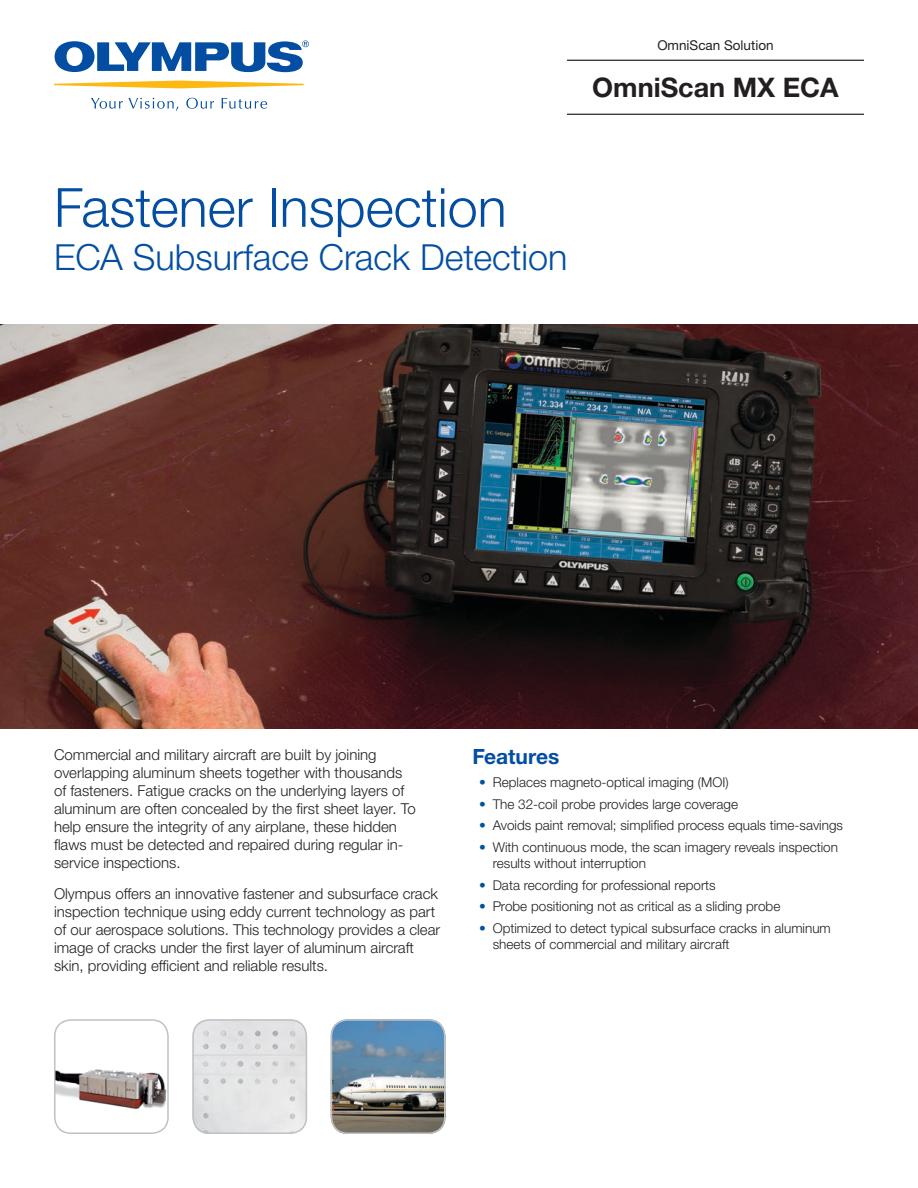
<style>
.page{position:relative;width:918px;height:1188px;background:#fff}
.page>*{position:absolute;margin:0;border:0;box-sizing:border-box;transform-origin:0 0}
.Cover_Title_1{font:300 54px "Helvetica Neue LTW1 G";color:#034ea2}
.Title_1{font:300 36px "Helvetica Neue LTW1 G";color:#034ea2}
.Title_0{font:700 27px "Helvetica Neue LTW1 G";color:#231f20}
.Title_2{font:700 21px "Helvetica Neue LTW1 G";color:#034ea2}
.Text{font:300 15px/18px "Helvetica Neue LTW1 G";color:#231f20}
.t1{font:300 13.5px/16.2px "Helvetica Neue LTW1 G";color:#231f20}
.Title_00{font:13.5px "Helvetica Neue LTW1 G";color:#231f20}
.s1{color:#00539b}
</style>
<div class="page">
<svg style="left:54px;top:81px;width:250px;height:7px"></svg>
<svg style="left:91px;top:98px;width:87px;height:13px"></svg>
<svg style="left:186px;top:98px;width:28px;height:11px"></svg>
<svg style="left:222px;top:98px;width:45px;height:11px"></svg>
<svg style="left:55px;top:41px;width:254px;height:31px"></svg>
<img style="left:0;top:324px;width:918px;height:405px">
<img style="left:56px;top:1022px;width:111px;height:112px">
<div style="left:54px;top:1019px;width:115px;height:115px;border:2px solid #bfc1c3;border-radius:16px"></div>
<img style="left:195px;top:1021px;width:112px;height:113px">
<div style="left:192px;top:1019px;width:115px;height:115px;border:2px solid #bfc1c3;border-radius:16px"></div>
<img style="left:331px;top:1021px;width:113px;height:113px">
<div style="left:331px;top:1019px;width:115px;height:115px;border:2px solid #bfc1c3;border-radius:16px"></div>
<hr style="left:567px;top:60px;width:297px;height:1px;background:#231f20">
<hr style="left:567px;top:114px;width:297px;height:1px;background:#231f20">
<p class="Title_00" style="left:657px;top:37px;width:118px">OmniScan Solution</p>
<p class="Title_0" style="left:592px;top:71px;width:248px">OmniScan MX ECA</p>
<p class="Cover_Title_1" style="left:54px;top:175px;width:454px">Fastener Inspection</p>
<p class="Title_1" style="left:54px;top:235px;width:515px">ECA Subsurface Crack Detection</p>
<p class="Text" style="left:54px;top:746px;width:363px">Commercial and military aircraft are built by joining overlapping aluminum sheets together with thousands of fasteners. Fatigue cracks on the underlying layers of aluminum are often concealed by the first sheet layer. To help ensure the integrity of any airplane, these hidden flaws must be detected and repaired during regular in&shy;service inspections.</p>
<p class="Text" style="left:54px;top:885px;width:388px">Olympus offers an innovative fastener and subsurface crack inspection technique using eddy current technology as part of our aerospace solutions. This technology provides a clear image of cracks under the first layer of aluminum aircraft skin, providing efficient and reliable results.</p>
<p class="Title_2" style="left:472px;top:744px;width:88px">Features</p>
<p class="t1" style="left:479px;top:774px;width:251px"><span class="s1">•</span> Replaces magneto-optical imaging (MOI)</p>
<p class="t1" style="left:479px;top:796px;width:260px"><span class="s1">•</span> The 32-coil probe provides large coverage</p>
<p class="t1" style="left:479px;top:817px;width:365px"><span class="s1">•</span> Avoids paint removal; simplified process equals time-savings</p>
<p class="t1" style="left:493px;top:839px;width:347px;text-indent:-14px"><span class="s1">•</span> With continuous mode, the scan imagery reveals inspection results without interruption</p>
<p class="t1" style="left:479px;top:877px;width:238px"><span class="s1">•</span> Data recording for professional reports</p>
<p class="t1" style="left:479px;top:898px;width:303px"><span class="s1">•</span> Probe positioning not as critical as a sliding probe</p>
<p class="t1" style="left:493px;top:920px;width:340px;text-indent:-14px"><span class="s1">•</span> Optimized to detect typical subsurface cracks in aluminum sheets of commercial and military aircraft</p>
</div>
